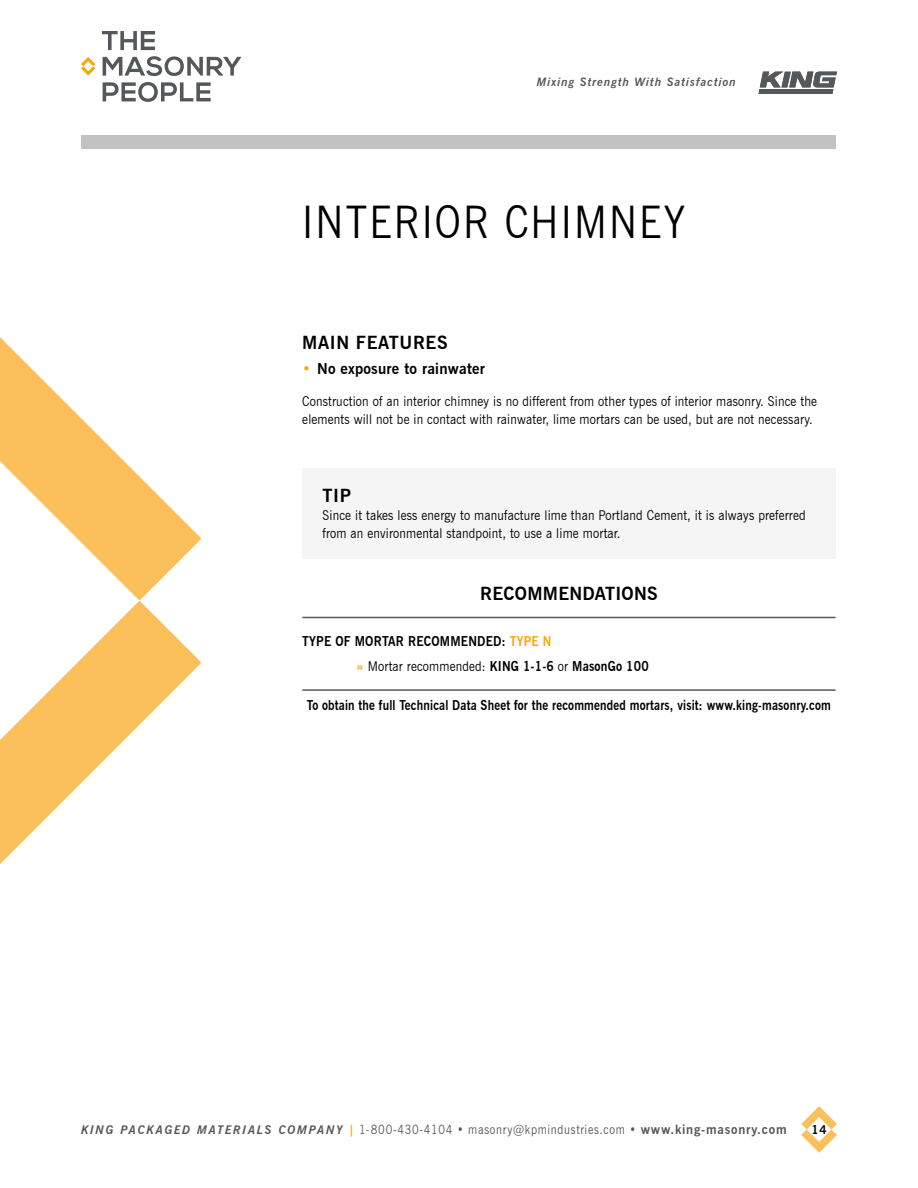
<style>
.page{position:relative;width:918px;height:1188px;background:#fff}
.page>*{position:absolute;margin:0;border:0;box-sizing:border-box;transform-origin:0 0}
.t1{font:45px "News Gothic BT";letter-spacing:.055em;color:#000;scale:.87 1}
.t2{font:700 18px "News Gothic BT";letter-spacing:.015em;color:#000}
.t3{font:700 18px "News Gothic BT";letter-spacing:.035em;color:#000}
.t4{font:700 15px "News Gothic BT";letter-spacing:.015em;color:#000}
.t5{font:13.5px/18px "News Gothic BT";letter-spacing:.015em;color:#000;scale:.9 1}
.t6{font:700 13.5px "News Gothic BT";letter-spacing:.015em;color:#000;scale:.87 1}
.t7{font:700 13.5px/24.8px "News Gothic BT";letter-spacing:.015em;color:#000;scale:.9 1}
.t8{font:12.75px "News Gothic BT";letter-spacing:.06em;color:#55585a;scale:.87 1}
.t9{font:700 12px "News Gothic BT";color:#000}
.t10{font:italic 700 11.7px "News Gothic BT";letter-spacing:.08em;color:#55585a}
.s1{color:#f8a909}
.s2{font-weight:400}
.s3{font-weight:700;font-style:italic;font-size:12px}
.s4{font-weight:700;font-style:italic;font-size:12px;color:#f8a909}
.s5{font-weight:700}
</style>
<div class="page">
<svg style="left:801px;top:1106px;width:36px;height:47px"></svg>
<div style="left:81px;top:135px;width:755px;height:14px;background:#c3c1c2"></div>
<svg style="left:0;top:337px;width:202px;height:264px"></svg>
<svg style="left:0;top:601px;width:202px;height:263px"></svg>
<svg style="left:759px;top:72px;width:78px;height:22px"></svg>
<svg style="left:103px;top:56px;width:138px;height:20px"></svg>
<svg style="left:103px;top:82px;width:108px;height:20px"></svg>
<svg style="left:102px;top:31px;width:53px;height:19px"></svg>
<svg style="left:81px;top:57px;width:14px;height:19px"></svg>
<hr style="left:302px;top:689px;width:534px;height:2px;background:#55585a">
<hr style="left:302px;top:617px;width:534px;height:1px;background:#55585a">
<div style="left:302px;top:468px;width:534px;height:91px;background:#f5f5f5"></div>
<p class="t10" style="left:537px;top:75px;width:201px">Mixing Strength With Satisfaction</p>
<h1 class="t1" style="left:302px;top:195px;width:442px">INTERIOR CHIMNEY</h1>
<h2 class="t3" style="left:302px;top:332px;width:147px">MAIN FEATURES</h2>
<p class="t4" style="left:302px;top:360px;width:184px"><span class="s1">•</span> No exposure to rainwater</p>
<p class="t5" style="left:302px;top:392px;width:573px">Construction of an interior chimney is no different from other types of interior masonry. Since the elements will not be in contact with rainwater, lime mortars can be used, but are not necessary.</p>
<h2 class="t2" style="left:323px;top:485px;width:30px">TIP</h2>
<p class="t5" style="left:323px;top:506px;width:538px">Since it takes less energy to manufacture lime than Portland Cement, it is always preferred from an environmental standpoint, to use a lime mortar.</p>
<h2 class="t2" style="left:480px;top:583px;width:179px">RECOMMENDATIONS</h2>
<p class="t7" style="left:356px;top:629px;width:326px;text-indent:-54px">TYPE OF MORTAR RECOMMENDED: <span class="s1">TYPE N<br>»</span> <span class="s2">Mortar recommended:</span> KING 1-1-6 <span class="s2">or</span> MasonGo 100</p>
<p class="t6" style="left:307px;top:697px;width:604px">To obtain the full Technical Data Sheet for the recommended mortars, visit: www.king-masonry.com</p>
<p class="t8" style="left:81px;top:1122px;width:813px"><span class="s3">KING PACKAGED MATERIALS COMPANY</span> <span class="s4">|</span> 1-800-430-4104 • masonry@kpmindustries.com • <span class="s5">www.king-masonry.com</span></p>
<p class="t9" style="left:812px;top:1123px;width:17px">14</p>
</div>
